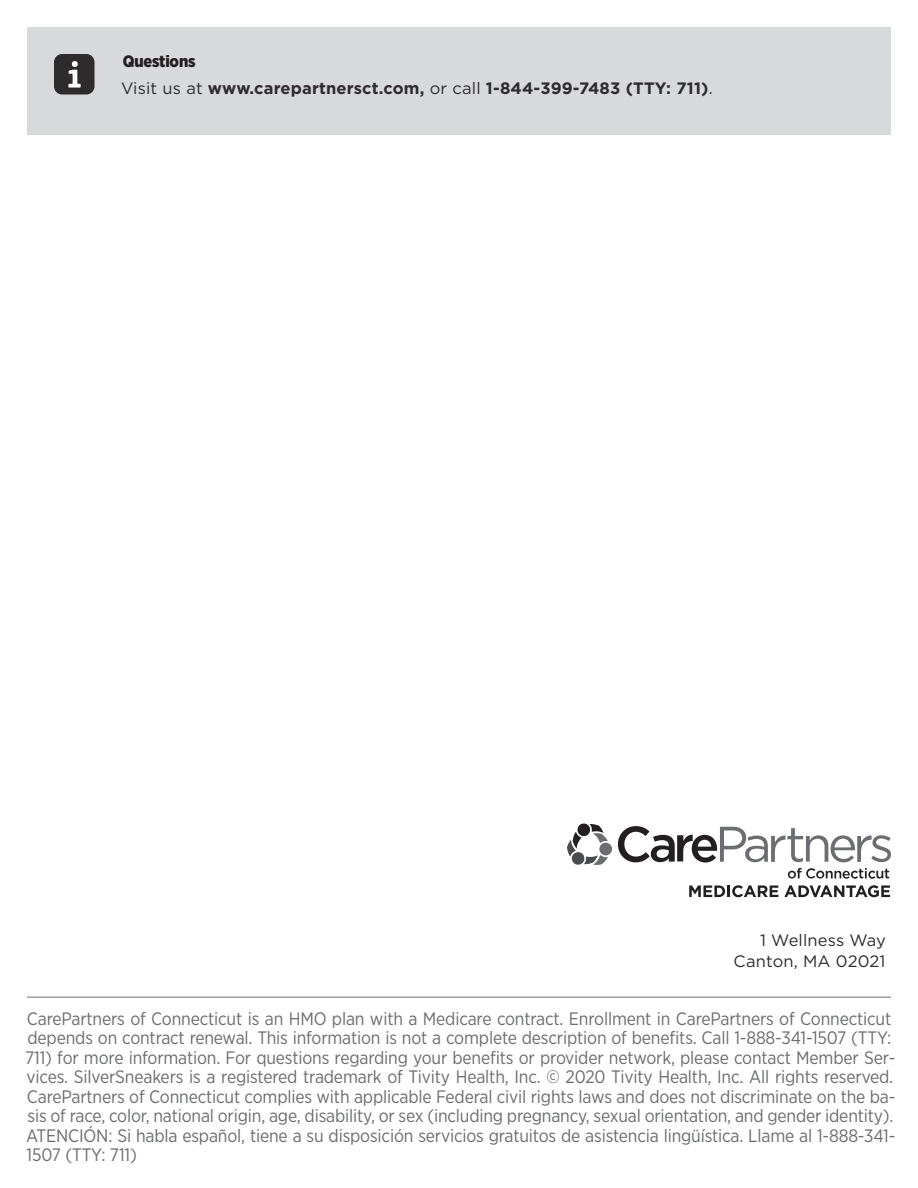
<style>
.page{position:relative;width:918px;height:1188px;background:#fff}
.page>*{position:absolute;margin:0;border:0;box-sizing:border-box;transform-origin:0 0}
.Disclaimer{font:18px/19.5px "Gotham Narrow";letter-spacing:-.01em;color:#6c6d70}
.Body_Gotham{font:700 16.5px "Gotham";letter-spacing:.01em;color:#2e2b2c}
.Body_Gotham-2{font:16.5px/21px "Gotham";letter-spacing:.01em;color:#2e2b2c;text-align:right}
.t1{font:900 16.5px "Gotham Narrow";letter-spacing:-.01em;color:#231f20}
.s1{font-weight:400}
</style>
<div class="page">
<hr style="left:27px;top:997px;width:864px;height:1px;background:#6c6d70">
<div style="left:27px;top:27px;width:864px;height:108px;background:#d8d9db"></div>
<div style="left:54px;top:54px;width:40px;height:40px;background:#2e2b2c;border-radius:8px"></div>
<svg style="left:68px;top:61px;width:13px;height:27px"></svg>
<svg style="left:599px;top:842px;width:13px;height:14px"></svg>
<svg style="left:567px;top:824px;width:41px;height:41px"></svg>
<svg style="left:618px;top:826px;width:273px;height:53px"></svg>
<svg style="left:689px;top:885px;width:89px;height:12px"></svg>
<svg style="left:784px;top:885px;width:106px;height:12px"></svg>
<h2 class="t1" style="left:123px;top:51px;width:74px">Questions</h2>
<p class="Body_Gotham" style="left:121px;top:77px;width:593px"><span class="s1">Visit us at</span> www.carepartnersct.com, <span class="s1">or call</span> 1-844-399-7483 (TTY: 711)<span class="s1">.</span></p>
<p class="Body_Gotham-2" style="left:734px;top:930px;width:154px">1 Wellness Way<br>Canton, MA 02021</p>
<p class="Disclaimer" style="left:25px;top:1008px;width:872px">CarePartners of Connecticut is an HMO plan with a Medicare contract. Enrollment in CarePartners of Connecticut depends on contract renewal. This information is not a complete description of benefits. Call 1-888-341-1507 (TTY:<br>711) for more information. For questions regarding your benefits or provider network, please contact Member Ser&shy;vices. SilverSneakers is a registered trademark of Tivity Health, Inc. © 2020 Tivity Health, Inc. All rights reserved.<br>CarePartners of Connecticut complies with applicable Federal civil rights laws and does not discriminate on the ba&shy;sis of race, color, national origin, age, disability, or sex (including pregnancy, sexual orientation, and gender identity).<br>ATENCIÓN: Si habla español, tiene a su disposición servicios gratuitos de asistencia lingüística. Llame al 1-888-341- 1507 (TTY: 711)</p>
</div>
